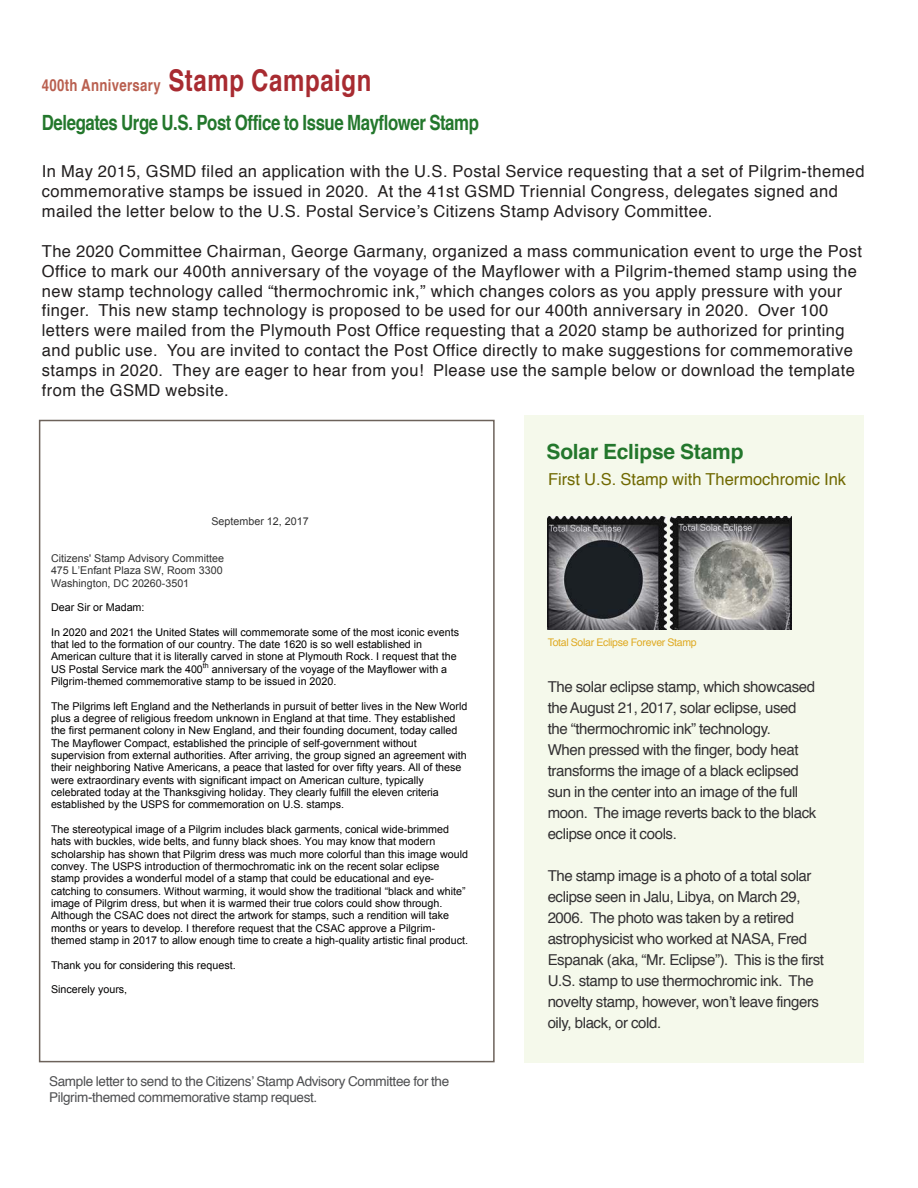
<style>
.page{position:relative;width:918px;height:1188px;background:#fff}
.page>*{position:absolute;margin:0;border:0;box-sizing:border-box;transform-origin:0 0}
.t1{font:700 21px "Helvetica";letter-spacing:-.025em;color:#23772c;scale:.8 1}
.t2{font:700 21px "Helvetica";letter-spacing:-.025em;color:#23772c}
.t3{font:16.5px/20px "Helvetica";letter-spacing:.025em;color:#221f1f}
.t4{font:16.5px "Helvetica";color:#706901}
.t5{font:700 16.5px "Helvetica";letter-spacing:.025em;color:#b95f4f;scale:.8 1}
.t6{font:15px/21px "Helvetica";letter-spacing:-.025em;color:#323032}
.t7{font:13.5px/16.2px "Helvetica";letter-spacing:-.025em;color:#4e4f51}
.t8{font:10.65px/12.3px "Arial";color:#020101}
.t9{font:10.65px/12.3px "Arial";color:#323232}
.t10{font:10.5px "Helvetica";letter-spacing:-.025em;color:#dfaa22}
.t11{font:7.05px "Arial";color:#020101}
.s1{font-size:30px;color:#a82b31}
</style>
<div class="page">
<div style="left:525px;top:415px;width:339px;height:647px;background:#f5f9eb"></div>
<div style="left:39px;top:420px;width:456px;height:642px;border:2px solid #6c625a"></div>
<img style="left:548px;top:517px;width:244px;height:113px">
<h2 class="t5" style="left:42px;top:79px;width:414px">400th Anniversary <span class="s1">Stamp Campaign</span></h2>
<h1 class="t1" style="left:42px;top:115px;width:548px">Delegates Urge U.S. Post Office to Issue Mayflower Stamp</h1>
<p class="t3" style="left:42px;top:163px;width:824px">In May 2015, GSMD filed an application with the U.S. Postal Service requesting that a set of Pilgrim-themed commemorative stamps be issued in 2020. At the 41st GSMD Triennial Congress, delegates signed and mailed the letter below to the U.S. Postal Service’s Citizens Stamp Advisory Committee.</p>
<p class="t3" style="left:42px;top:242px;width:822px">The 2020 Committee Chairman, George Garmany, organized a mass communication event to urge the Post Office to mark our 400th anniversary of the voyage of the Mayflower with a Pilgrim-themed stamp using the new stamp technology called “thermochromic ink,” which changes colors as you apply pressure with your finger. This new stamp technology is proposed to be used for our 400th anniversary in 2020. Over 100 letters were mailed from the Plymouth Post Office requesting that a 2020 stamp be authorized for printing and public use. You are invited to contact the Post Office directly to make suggestions for commemorative stamps in 2020. They are eager to hear from you! Please use the sample below or download the template from the GSMD website.</p>
<p class="t9" style="left:212px;top:516px;width:99px">September 12, 2017</p>
<p class="t9" style="left:51px;top:553px;width:175px">Citizens' Stamp Advisory Committee<br>475 L’Enfant Plaza SW, Room 3300<br>Washington, DC 20260-3501</p>
<p class="t8" style="left:51px;top:602px;width:95px">Dear Sir or Madam:</p>
<p class="t8" style="left:51px;top:627px;width:410px">In 2020 and 2021 the United States will commemorate some of the most iconic events that led to the formation of our country. The date 1620 is so well established in American culture that it is literally carved in stone at Plymouth Rock. I request that the US Postal Service mark the 400</p>
<p class="t11" style="left:203px;top:663px;width:7px">th</p>
<p class="t8" style="left:51px;top:664px;width:398px;text-indent:161px">anniversary of the voyage of the Mayflower with a<br>Pilgrim-themed commemorative stamp to be issued in 2020.</p>
<p class="t8" style="left:51px;top:701px;width:418px">The Pilgrims left England and the Netherlands in pursuit of better lives in the New World plus a degree of religious freedom unknown in England at that time. They established the first permanent colony in New England, and their founding document, today called The Mayflower Compact, established the principle of self-government without supervision from external authorities. After arriving, the group signed an agreement with their neighboring Native Americans, a peace that lasted for over fifty years. All of these were extraordinary events with significant impact on American culture, typically celebrated today at the Thanksgiving holiday. They clearly fulfill the eleven criteria established by the USPS for commemoration on U.S. stamps.</p>
<p class="t8" style="left:51px;top:824px;width:419px">The stereotypical image of a Pilgrim includes black garments, conical wide-brimmed hats with buckles, wide belts, and funny black shoes. You may know that modern scholarship has shown that Pilgrim dress was much more colorful than this image would convey. The USPS introduction of thermochromatic ink on the recent solar eclipse stamp provides a wonderful model of a stamp that could be educational and eye&shy;catching to consumers. Without warming, it would show the traditional “black and white” image of Pilgrim dress, but when it is warmed their true colors could show through.<br>Although the CSAC does not direct the artwork for stamps, such a rendition will take months or years to develop. I therefore request that the CSAC approve a Pilgrim&shy;themed stamp in 2017 to allow enough time to create a high-quality artistic final product.</p>
<p class="t8" style="left:51px;top:960px;width:186px">Thank you for considering this request.</p>
<p class="t8" style="left:51px;top:984px;width:78px">Sincerely yours,</p>
<p class="t7" style="left:49px;top:1074px;width:402px">Sample letter to send to the Citizens’ Stamp Advisory Committee for the<br>Pilgrim-themed commemorative stamp request.</p>
<h1 class="t2" style="left:547px;top:443px;width:198px">Solar Eclipse Stamp</h1>
<h2 class="t4" style="left:548px;top:472px;width:300px">First U.S. Stamp with Thermochromic Ink</h2>
<p class="t10" style="left:548px;top:638px;width:151px">Total Solar Eclipse Forever Stamp</p>
<p class="t6" style="left:548px;top:678px;width:270px">The solar eclipse stamp, which showcased the August 21, 2017, solar eclipse, used the “thermochromic ink” technology.<br>When pressed with the finger, body heat transforms the image of a black eclipsed sun in the center into an image of the full moon. The image reverts back to the black eclipse once it cools.</p>
<p class="t6" style="left:548px;top:867px;width:278px">The stamp image is a photo of a total solar eclipse seen in Jalu, Libya, on March 29, 2006. The photo was taken by a retired astrophysicist who worked at NASA, Fred Espanak (aka, “Mr. Eclipse”). This is the first U.S. stamp to use thermochromic ink. The novelty stamp, however, won’t leave fingers oily, black, or cold.</p>
</div>
